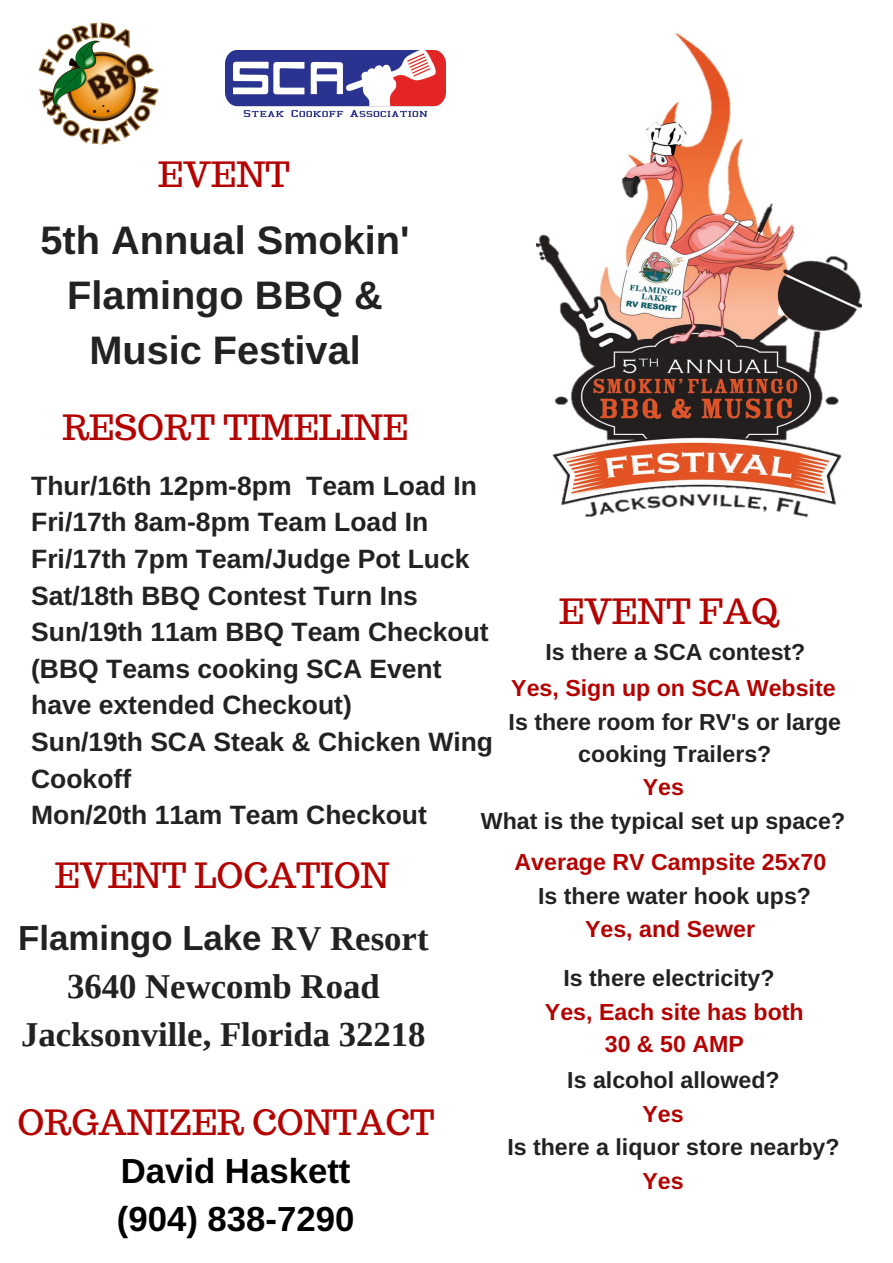
<style>
.page{position:relative;width:893px;height:1263px;background:#fff}
.page>*{position:absolute;margin:0;border:0;box-sizing:border-box;transform-origin:0 0}
.t1{font:700 39.75px/55.1px "Arimo";color:#222;text-align:center}
.t2{font:34.8px "Trocchi";color:#b40200}
.t3{font:700 34.8px/48.4px "Liberation Serif";color:#222;text-align:center}
.t4{font:700 34.8px/48.4px "Arimo";color:#000}
.t5{font:700 34.8px "Arimo";color:#222}
.t6{font:700 26.47px/36.6px "Arimo";color:#222}
.t7{font:700 23.17px/32.1px "Arimo";color:#222;text-align:center}
.t8{font:700 23.17px/32.1px "Arimo";color:#b40200;text-align:center}
.s1{font-family:"Liberation Serif"}
</style>
<div class="page">
<img style="left:536px;top:33px;width:325px;height:485px">
<img style="left:38px;top:22px;width:121px;height:123px">
<img style="left:226px;top:50px;width:219px;height:67px">
<h2 class="t2" style="left:158px;top:151px;width:133px">EVENT</h2>
<h1 class="t1" style="left:41px;top:212px;width:371px">5th Annual Smokin'<br>Flamingo BBQ &amp;<br>Music Festival</h1>
<h2 class="t2" style="left:62px;top:404px;width:347px">RESORT TIMELINE</h2>
<p class="t6" style="left:31px;top:467px;width:463px">Thur/16th 12pm-8pm Team Load In<br>Fri/17th 8am-8pm Team Load In<br>Fri/17th 7pm Team/Judge Pot Luck<br>Sat/18th BBQ Contest Turn Ins<br>Sun/19th 11am BBQ Team Checkout (BBQ Teams cooking SCA Event have extended Checkout)<br>Sun/19th SCA Steak &amp; Chicken Wing<br>Cookoff<br>Mon/20th 11am Team Checkout</p>
<h2 class="t2" style="left:559px;top:588px;width:221px">EVENT FAQ</h2>
<p class="t7" style="left:545px;top:636px;width:262px">Is there a SCA contest?</p>
<p class="t8" style="left:511px;top:672px;width:326px">Yes, Sign up on SCA Website</p>
<p class="t7" style="left:509px;top:706px;width:334px">Is there room for RV's or large cooking Trailers?</p>
<p class="t8" style="left:643px;top:771px;width:43px">Yes</p>
<p class="t7" style="left:481px;top:804px;width:366px">What is the typical set up space?</p>
<p class="t8" style="left:515px;top:846px;width:313px">Average RV Campsite 25x70</p>
<p class="t7" style="left:538px;top:880px;width:274px">Is there water hook ups?</p>
<p class="t8" style="left:585px;top:913px;width:171px">Yes, and Sewer</p>
<p class="t7" style="left:563px;top:961px;width:213px">Is there electricity?</p>
<p class="t8" style="left:545px;top:996px;width:260px">Yes, Each site has both<br>30 &amp; 50 AMP</p>
<p class="t7" style="left:567px;top:1064px;width:214px">Is alcohol allowed?</p>
<p class="t8" style="left:642px;top:1098px;width:43px">Yes</p>
<p class="t7" style="left:507px;top:1131px;width:334px">Is there a liquor store nearby?</p>
<p class="t8" style="left:642px;top:1165px;width:43px">Yes</p>
<h2 class="t2" style="left:55px;top:853px;width:337px">EVENT LOCATION</h2>
<h2 class="t5" style="left:18px;top:918px;width:412px">Flamingo Lake <span class="s1">RV Resort</span></h2>
<h2 class="t3" style="left:21px;top:962px;width:406px">3640 Newcomb Road<br>Jacksonville, Florida 32218</h2>
<h2 class="t2" style="left:18px;top:1100px;width:418px">ORGANIZER CONTACT</h2>
<h2 class="t4" style="left:117px;top:1146px;width:239px">David Haskett (904) 838-7290</h2>
</div>
